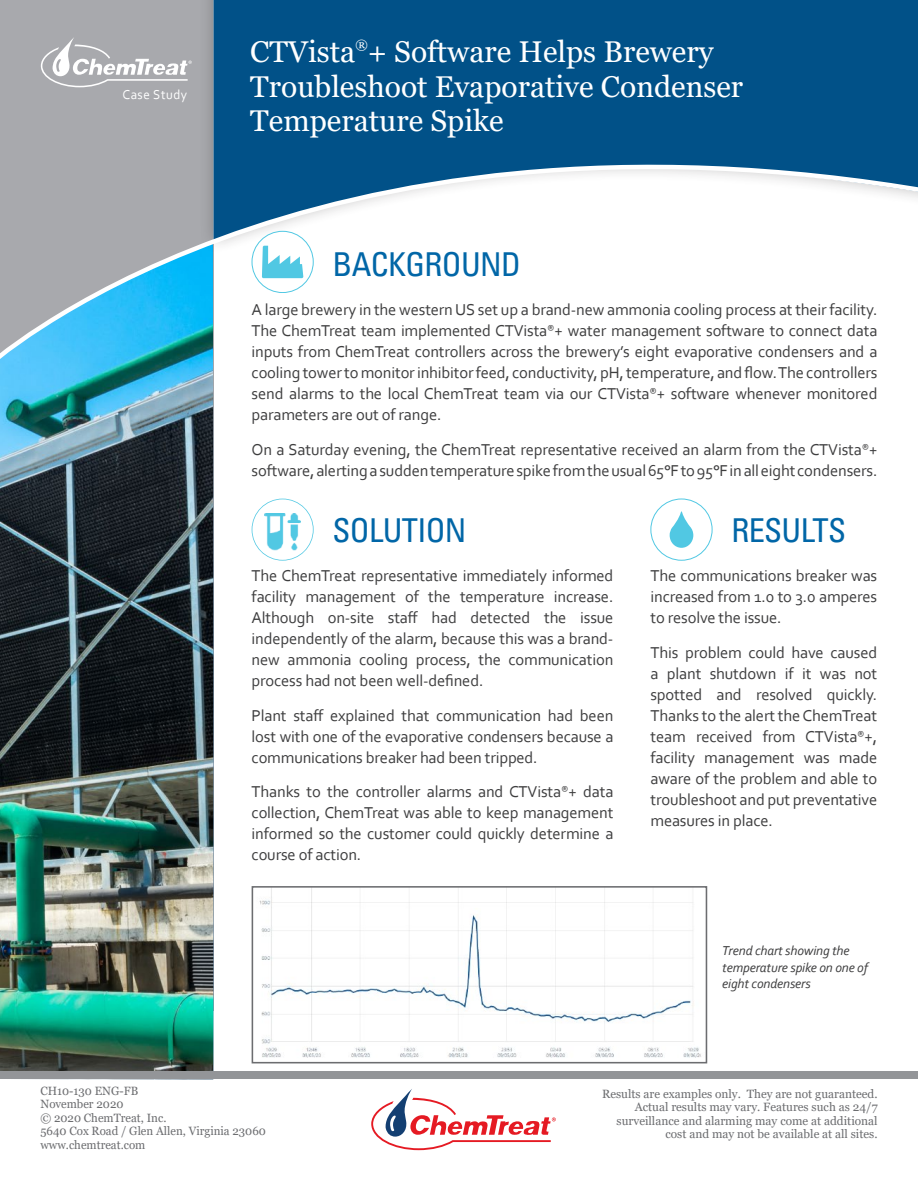
<style>
.page{position:relative;width:918px;height:1188px;background:#fff}
.page>*{position:absolute;margin:0;border:0;box-sizing:border-box;transform-origin:0 0}
.t1{font:condensed 33px "Univers LT";letter-spacing:-.02em;color:#0166a7}
.t2{font:30px/34.5px "Georgia";color:#fff}
.t3{font:16.5px/21px "Corbel";letter-spacing:-.01em;color:#3e3e3f;text-align:justify}
.t4{font:italic 13.5px/16.5px "Corbel";letter-spacing:-.01em;color:#3e3e3f}
.t5{font:13.5px "Corbel";letter-spacing:.04em;color:#fff}
.t6{font:13.05px "Georgia";color:#fff}
.t7{font:12px/13.5px "Georgia";color:#6c6d70;text-align:right}
.t8{font:12px/13.5px "Georgia";color:#6c6d70;scale:.96 1}
</style>
<div class="page">
<div style="left:0;top:0;width:213px;height:1010px;background:#a8a9ad"></div>
<img style="left:0;top:373px;width:213px;height:699px">
<div style="left:214px;top:0;width:704px;height:82px;background:#015188"></div>
<svg style="left:41px;top:37px;width:151px;height:45px"></svg>
<div style="left:0;top:1072px;width:918px;height:7px;background:#939598"></div>
<svg style="left:0;top:82px;width:918px;height:291px"></svg>
<div style="left:252px;top:231px;width:61px;height:62px;background:#fff;border-radius:50%"></div>
<div style="left:252px;top:231px;width:62px;height:62px;border:1px solid #51c8e3;border-radius:50%"></div>
<svg style="left:262px;top:246px;width:41px;height:32px"></svg>
<svg style="left:371px;top:1089px;width:185px;height:61px"></svg>
<div style="left:650px;top:499px;width:62px;height:62px;border:1px solid #51c8e3;border-radius:50%"></div>
<svg style="left:670px;top:511px;width:23px;height:37px"></svg>
<svg style="left:252px;top:499px;width:62px;height:62px"></svg>
<img style="left:265px;top:514px;width:35px;height:36px">
<img style="left:259px;top:889px;width:442px;height:169px">
<div style="left:252px;top:886px;width:455px;height:177px;border:2px solid #6c6d70"></div>
<p class="t5" style="left:122px;top:86px;width:66px">Case Study</p>
<p class="t6" style="left:355px;top:36px;width:14px">®</p>
<h2 class="t2" style="left:250px;top:70px;width:494px">Troubleshoot Evaporative Condenser<br>Temperature Spike</h2>
<h2 class="t2" style="left:250px;top:35px;width:465px">CTVista + Software Helps Brewery</h2>
<h1 class="t1" style="left:333px;top:243px;width:190px">BACKGROUND</h1>
<p class="t3" style="left:252px;top:299px;width:627px">A large brewery in the western US set up a brand-new ammonia cooling process at their facility.<br>The ChemTreat team implemented CTVista<sup>®</sup>+ water management software to connect data inputs from ChemTreat controllers across the brewery’s eight evaporative condensers and a cooling tower to monitor inhibitor feed, conductivity, pH, temperature, and flow. The controllers send alarms to the local ChemTreat team via our CTVista<sup>®</sup>+ software whenever monitored parameters are out of range.</p>
<p class="t3" style="left:252px;top:438px;width:627px">On a Saturday evening, the ChemTreat representative received an alarm from the CTVista<sup>®</sup>+ software, alerting a sudden temperature spike from the usual 65°F to 95°F in all eight condensers.</p>
<h1 class="t1" style="left:333px;top:509px;width:135px">SOLUTION</h1>
<h1 class="t1" style="left:731px;top:509px;width:116px">RESULTS</h1>
<p class="t3" style="left:252px;top:565px;width:363px">The ChemTreat representative immediately informed facility management of the temperature increase.<br>Although on-site staff had detected the issue independently of the alarm, because this was a brand&shy;new ammonia cooling process, the communication process had not been well-defined.</p>
<p class="t3" style="left:252px;top:705px;width:363px">Plant staff explained that communication had been lost with one of the evaporative condensers because a communications breaker had been tripped.</p>
<p class="t3" style="left:252px;top:781px;width:363px">Thanks to the controller alarms and CTVista<sup>®</sup>+ data collection, ChemTreat was able to keep management informed so the customer could quickly determine a course of action.</p>
<p class="t3" style="left:650px;top:565px;width:228px">The communications breaker was increased from 1.0 to 3.0 amperes to resolve the issue.</p>
<p class="t3" style="left:650px;top:642px;width:228px">This problem could have caused a plant shutdown if it was not spotted and resolved quickly.<br>Thanks to the alert the ChemTreat team received from CTVista<sup>®</sup>+, facility management was made aware of the problem and able to troubleshoot and put preventative measures in place.</p>
<p class="t4" style="left:722px;top:942px;width:147px">Trend chart showing the temperature spike on one of eight condensers</p>
<p class="t8" style="left:40px;top:1084px;width:236px">CH10-130 ENG-FB<br>November 2020<br>© 2020 ChemTreat, Inc.<br>5640 Cox Road / Glen Allen, Virginia 23060 www.chemtreat.com</p>
<p class="t7" style="left:602px;top:1087px;width:277px">Results are examples only. They are not guaranteed.<br>Actual results may vary. Features such as 24/7 surveillance and alarming may come at additional cost and may not be available at all sites.</p>
</div>
